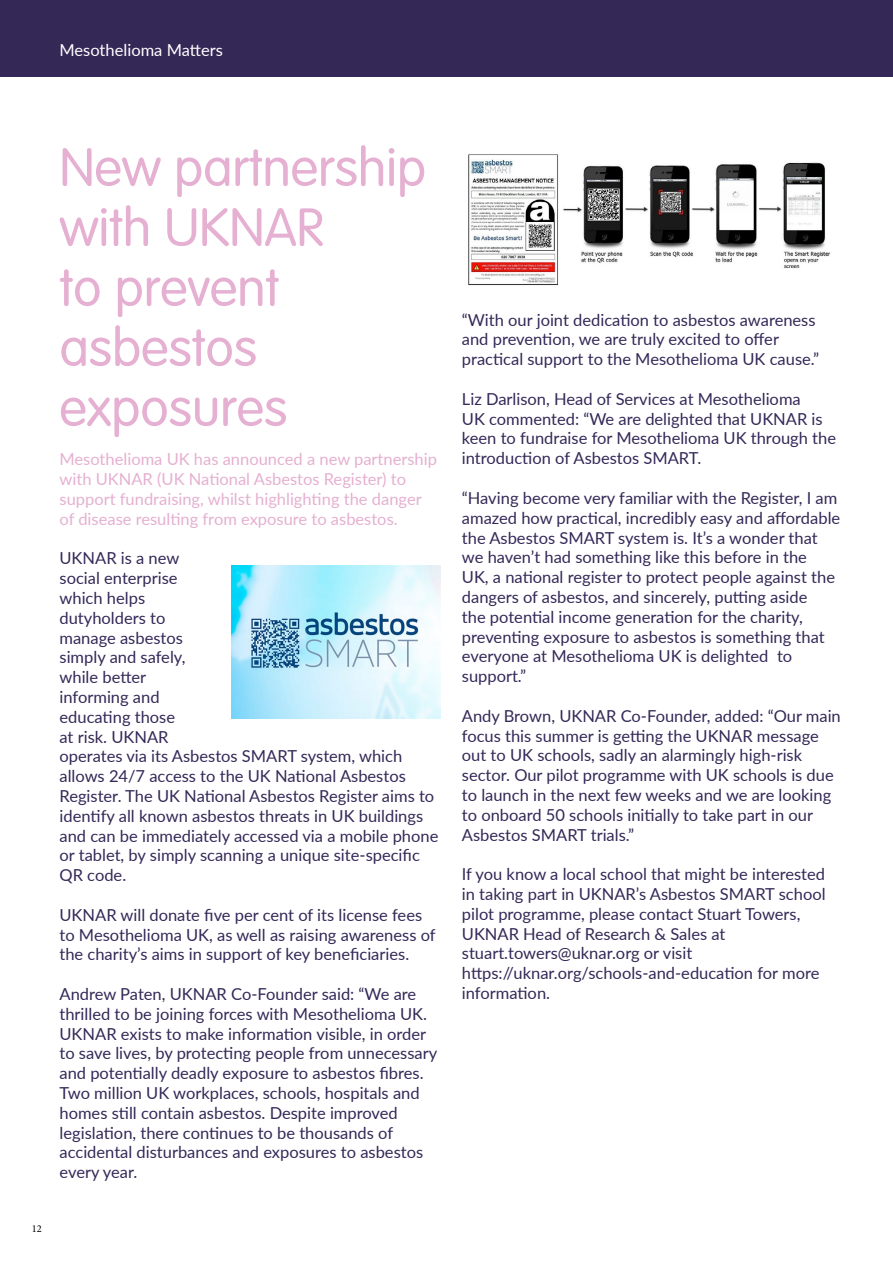
<style>
.page{position:relative;width:893px;height:1263px;background:#fff}
.page>*{position:absolute;margin:0;border:0;box-sizing:border-box;transform-origin:0 0}
.t1{font:300 52.5px/60px "VAG Rounded";color:#e5b0d1}
.t2{font:16.5px/19.8px "Lato";color:#342857}
.t3{font:16.5px/19.8px "Lato";color:#e5b0d1}
.t4{font:16.5px "Lato";color:#fff}
.t5{font:10.5px "Minion Pro";color:#000}
</style>
<div class="page">
<hr style="left:892px;top:0;width:1px;height:1263px;background:#342857">
<div style="left:0;top:0;width:893px;height:77px;background:#342857"></div>
<img style="left:231px;top:565px;width:209px;height:154px">
<img style="left:468px;top:154px;width:363px;height:131px">
<p class="t4" style="left:60px;top:38px;width:165px">Mesothelioma Matters</p>
<p class="t5" style="left:32px;top:1222px;width:12px">12</p>
<h1 class="t1" style="left:60px;top:137px;width:368px">New partnership with UKNAR<br>to prevent asbestos exposures</h1>
<p class="t3" style="left:60px;top:449px;width:379px">Mesothelioma UK has announced a new partnership with UKNAR (UK National Asbestos Register) to support fundraising, whilst highlighting the danger of disease resulting from exposure to asbestos.</p>
<p class="t2" style="left:60px;top:548px;width:380px">UKNAR is a new<br>social enterprise<br>which helps<br>dutyholders to<br>manage asbestos<br>simply and safely,<br>while better<br>informing and<br>educating those<br>at risk. UKNAR<br>operates via its Asbestos SMART system, which allows 24/7 access to the UK National Asbestos<br>Register. The UK National Asbestos Register aims to identify all known asbestos threats in UK buildings and can be immediately accessed via a mobile phone or tablet, by simply scanning a unique site-specific<br>QR code.</p>
<p class="t2" style="left:60px;top:904px;width:378px">UKNAR will donate five per cent of its license fees to Mesothelioma UK, as well as raising awareness of the charity’s aims in support of key beneficiaries.</p>
<p class="t2" style="left:60px;top:983px;width:379px">Andrew Paten, UKNAR Co-Founder said: “We are thrilled to be joining forces with Mesothelioma UK.<br>UKNAR exists to make information visible, in order to save lives, by protecting people from unnecessary and potentially deadly exposure to asbestos fibres.<br>Two million UK workplaces, schools, hospitals and homes still contain asbestos. Despite improved legislation, there continues to be thousands of accidental disturbances and exposures to asbestos every year.</p>
<p class="t2" style="left:462px;top:309px;width:359px">“With our joint dedication to asbestos awareness and prevention, we are truly excited to offer practical support to the Mesothelioma UK cause.”</p>
<p class="t2" style="left:462px;top:388px;width:376px">Liz Darlison, Head of Services at Mesothelioma<br>UK commented: “We are delighted that UKNAR is keen to fundraise for Mesothelioma UK through the introduction of Asbestos SMART.</p>
<p class="t2" style="left:462px;top:487px;width:380px">“Having become very familiar with the Register, I am amazed how practical, incredibly easy and affordable the Asbestos SMART system is. It’s a wonder that we haven’t had something like this before in the<br>UK, a national register to protect people against the dangers of asbestos, and sincerely, putting aside<br>the potential income generation for the charity, preventing exposure to asbestos is something that everyone at Mesothelioma UK is delighted to support.”</p>
<p class="t2" style="left:462px;top:705px;width:380px">Andy Brown, UKNAR Co-Founder, added: “Our main focus this summer is getting the UKNAR message out to UK schools, sadly an alarmingly high-risk sector. Our pilot programme with UK schools is due to launch in the next few weeks and we are looking to onboard 50 schools initially to take part in our Asbestos SMART trials.”</p>
<p class="t2" style="left:462px;top:863px;width:365px">If you know a local school that might be interested in taking part in UKNAR’s Asbestos SMART school pilot programme, please contact Stuart Towers, UKNAR Head of Research &amp; Sales at stuart.towers@uknar.org or visit https://uknar.org/schools-and-education for more information.</p>
</div>
